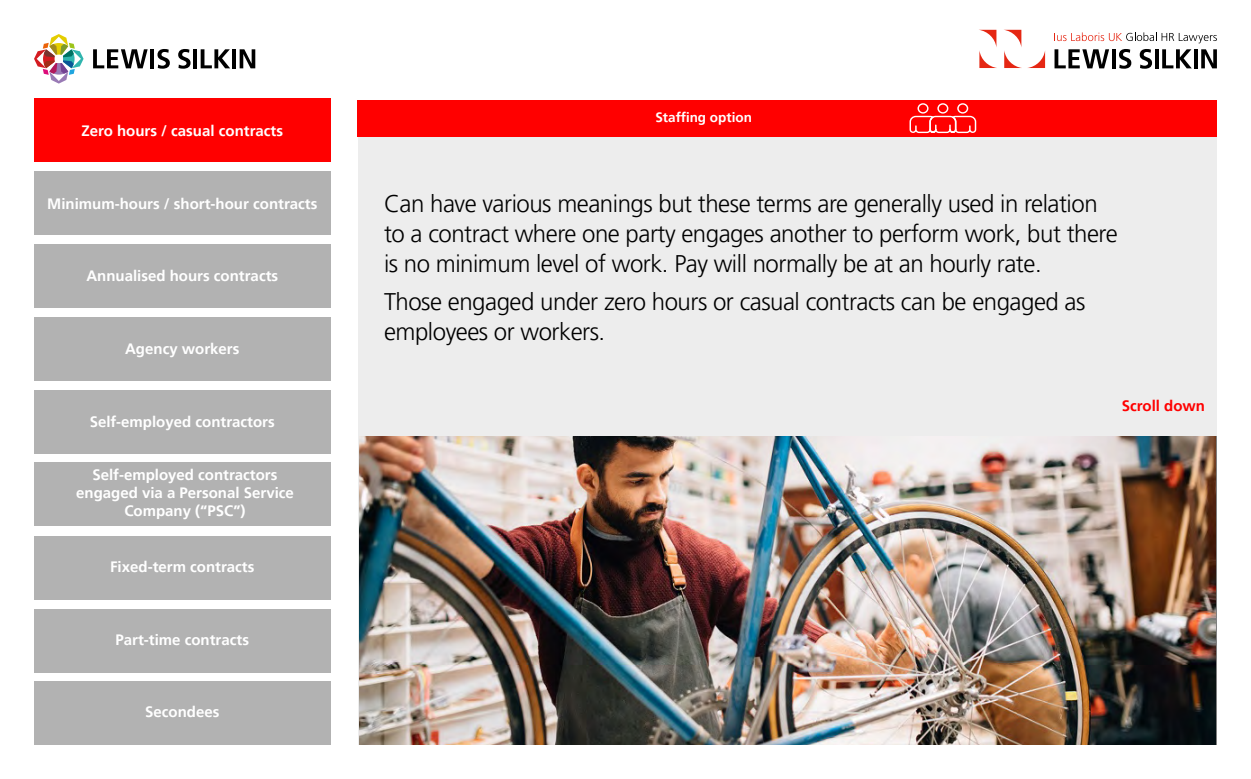
<style>
.page{position:relative;width:1251px;height:779px;background:#fff}
.page>*{position:absolute;margin:0;border:0;box-sizing:border-box;transform-origin:0 0}
.t1{font:300 24px/30px "Frutiger LT Pro";letter-spacing:-.02em;color:#000}
.t2{font:700 15px/18px "Frutiger LT Pro";color:#fff;text-align:center}
.t3{font:700 15px "Frutiger LT Pro";color:#f00}
.t4{font:700 13.5px "Frutiger LT Pro";color:#fff}
</style>
<div class="page">
<svg style="left:34px;top:34px;width:50px;height:50px"></svg>
<svg style="left:93px;top:49px;width:55px;height:19px"></svg>
<hr style="left:150px;top:49px;width:4px;height:19px;background:#000">
<svg style="left:178px;top:49px;width:12px;height:20px"></svg>
<hr style="left:193px;top:49px;width:4px;height:19px;background:#000">
<svg style="left:201px;top:49px;width:29px;height:19px"></svg>
<hr style="left:232px;top:49px;width:4px;height:19px;background:#000">
<svg style="left:239px;top:49px;width:16px;height:19px"></svg>
<svg style="left:157px;top:49px;width:13px;height:20px"></svg>
<svg style="left:979px;top:30px;width:18px;height:38px"></svg>
<svg style="left:1004px;top:30px;width:40px;height:38px"></svg>
<svg style="left:1054px;top:32px;width:162px;height:11px"></svg>
<svg style="left:1054px;top:49px;width:54px;height:19px"></svg>
<svg style="left:1112px;top:49px;width:3px;height:19px"></svg>
<svg style="left:1139px;top:49px;width:12px;height:20px"></svg>
<svg style="left:1155px;top:49px;width:3px;height:19px"></svg>
<svg style="left:1162px;top:49px;width:29px;height:19px"></svg>
<svg style="left:1194px;top:49px;width:3px;height:19px"></svg>
<svg style="left:1201px;top:49px;width:15px;height:19px"></svg>
<svg style="left:1119px;top:49px;width:12px;height:20px"></svg>
<div style="left:358px;top:100px;width:858px;height:644px;background:#ededed"></div>
<div style="left:357px;top:100px;width:859px;height:37px;background:#f00"></div>
<svg style="left:909px;top:103px;width:67px;height:30px"></svg>
<img style="left:359px;top:436px;width:856px;height:308px">
<div style="left:34px;top:172px;width:296px;height:63px;background:#b2b2b2"></div>
<div style="left:34px;top:99px;width:296px;height:63px;background:#f00"></div>
<div style="left:34px;top:462px;width:296px;height:63px;background:#b2b2b2"></div>
<div style="left:34px;top:244px;width:296px;height:63px;background:#b2b2b2"></div>
<div style="left:34px;top:536px;width:296px;height:63px;background:#b2b2b2"></div>
<div style="left:34px;top:317px;width:296px;height:63px;background:#b2b2b2"></div>
<div style="left:34px;top:608px;width:296px;height:63px;background:#b2b2b2"></div>
<div style="left:34px;top:390px;width:296px;height:63px;background:#b2b2b2"></div>
<div style="left:34px;top:681px;width:296px;height:63px;background:#b2b2b2"></div>
<p class="t2" style="left:81px;top:122px;width:203px">Zero hours / casual contracts</p>
<p class="t2" style="left:47px;top:194px;width:271px">Minimum-hours / short-hour contracts</p>
<p class="t2" style="left:86px;top:267px;width:193px">Annualised hours contracts</p>
<p class="t2" style="left:125px;top:339px;width:116px">Agency workers</p>
<p class="t2" style="left:90px;top:412px;width:186px">Self-employed contractors</p>
<p class="t2" style="left:76px;top:465px;width:219px">Self-employed contractors engaged via a Personal Service<br>Company (“PSC”)</p>
<p class="t2" style="left:110px;top:557px;width:146px">Fixed-term contracts</p>
<p class="t2" style="left:115px;top:630px;width:135px">Part-time contracts</p>
<p class="t2" style="left:145px;top:702px;width:76px">Secondees</p>
<p class="t4" style="left:655px;top:109px;width:98px">Staffing option</p>
<p class="t1" style="left:384px;top:188px;width:735px">Can have various meanings but these terms are generally used in relation to a contract where one party engages another to perform work, but there is no minimum level of work. Pay will normally be at an hourly rate.</p>
<p class="t1" style="left:384px;top:287px;width:702px">Those engaged under zero hours or casual contracts can be engaged as employees or workers.</p>
<p class="t3" style="left:1121px;top:396px;width:85px">Scroll down</p>
</div>
